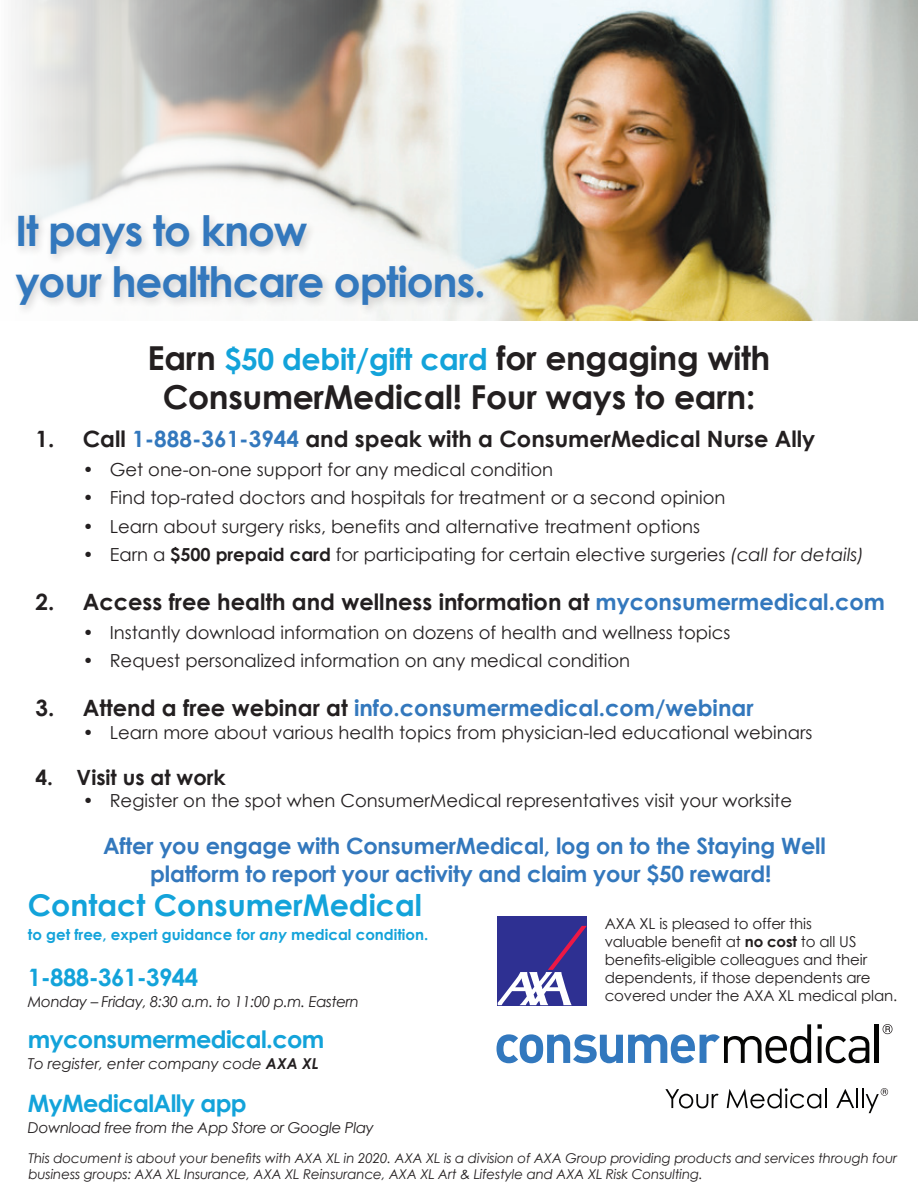
<style>
.page{position:relative;width:918px;height:1188px;background:#fff}
.page>*{position:absolute;margin:0;border:0;box-sizing:border-box;transform-origin:0 0}
.t1{font:700 42px "Century Gothic";letter-spacing:-.025em;color:#3378bd}
.t2{font:700 33px/39.6px "Century Gothic";letter-spacing:-.01em;color:#231f20;text-align:center}
.t3{font:700 30px "Century Gothic";color:#13a3da}
.t4{font:700 24px "Century Gothic";letter-spacing:-.025em;color:#13a3da}
.t5{font:700 22.5px/27.8px "Century Gothic";letter-spacing:-.01em;color:#3378bd;text-align:center}
.t6{font:700 22.5px "Century Gothic";color:#231f20}
.t7{font:700 21px "Century Gothic";color:#231f20}
.t8{font:18px "Century Gothic";color:#231f20}
.t9{font:15px/18px "Century Gothic";letter-spacing:-.01em;color:#231f20}
.t10{font:italic 15px "Century Gothic";letter-spacing:-.025em;color:#231f20}
.t11{font:700 15px "Century Gothic";color:#13a3da}
.t12{font:italic 13.5px/16.2px "Century Gothic";letter-spacing:-.01em;color:#231f20}
.s1{font-size:30px;color:#13a3da}
.s2{color:#3378bd}
.s3{font-weight:700}
.s4{font-style:italic}
.s5{color:#231f20}
</style>
<div class="page">
<img style="left:15px;top:0;width:903px;height:320px">
<div style="left:11px;top:211px;width:483px;height:105px;background:#231f20;opacity:.2"></div>
<svg style="left:497px;top:1024px;width:314px;height:39px"></svg>
<svg style="left:818px;top:1036px;width:4px;height:27px"></svg>
<svg style="left:817px;top:1024px;width:5px;height:5px"></svg>
<svg style="left:826px;top:1036px;width:43px;height:27px"></svg>
<hr style="left:875px;top:1024px;width:4px;height:39px;background:#050504">
<svg style="left:665px;top:1089px;width:54px;height:19px"></svg>
<svg style="left:727px;top:1088px;width:100px;height:20px"></svg>
<svg style="left:883px;top:1024px;width:9px;height:10px"></svg>
<svg style="left:836px;top:1088px;width:52px;height:25px"></svg>
<div style="left:498px;top:916px;width:89px;height:89px;background:#2e3092"></div>
<svg style="left:498px;top:926px;width:89px;height:79px"></svg>
<p class="t1" style="left:15px;top:199px;width:294px">It pays to know</p>
<p class="t1" style="left:15px;top:250px;width:472px">your healthcare options.</p>
<p class="t2" style="left:148px;top:336px;width:624px">Earn <span class="s1">$50 debit/gift card</span> for engaging with<br>ConsumerMedical! Four ways to earn:</p>
<p class="t6" style="left:35px;top:422px;width:781px">1. Call <span class="s2">1-888-361-3944</span> and speak with a ConsumerMedical Nurse Ally</p>
<p class="t8" style="left:83px;top:457px;width:472px">• Get one-on-one support for any medical condition</p>
<p class="t8" style="left:83px;top:485px;width:644px">• Find top-rated doctors and hospitals for treatment or a second opinion</p>
<p class="t8" style="left:83px;top:514px;width:619px">• Learn about surgery risks, benefits and alternative treatment options</p>
<p class="t8" style="left:83px;top:542px;width:783px">• Earn a <span class="s3">$500 prepaid card</span> for participating for certain elective surgeries <span class="s4">(call for details)</span></p>
<p class="t6" style="left:35px;top:585px;width:851px">2. Access free health and wellness information at <span class="s2">myconsumermedical.com</span></p>
<p class="t8" style="left:83px;top:619px;width:649px">• Instantly download information on dozens of health and wellness topics</p>
<p class="t8" style="left:83px;top:648px;width:549px">• Request personalized information on any medical condition</p>
<p class="t5" style="left:35px;top:693px;width:720px"><span class="s5">3. Attend a free webinar at</span> info.consumermedical.com/webinar</p>
<p class="t8" style="left:83px;top:720px;width:731px">• Learn more about various health topics from physician-led educational webinars</p>
<p class="t7" style="left:35px;top:761px;width:192px">4. Visit us at work</p>
<p class="t8" style="left:83px;top:788px;width:711px">• Register on the spot when ConsumerMedical representatives visit your worksite</p>
<p class="t5" style="left:103px;top:831px;width:724px">After you engage with ConsumerMedical, log on to the Staying Well platform to report your activity and claim your $50 reward!</p>
<p class="t3" style="left:28px;top:883px;width:396px">Contact ConsumerMedical</p>
<p class="t11" style="left:28px;top:924px;width:402px">to get free, expert guidance for <span class="s4">any</span> medical condition.</p>
<p class="t4" style="left:28px;top:959px;width:172px">1-888-361-3944</p>
<p class="t10" style="left:28px;top:991px;width:333px">Monday – Friday, 8:30 a.m. to 11:00 p.m. Eastern</p>
<p class="t4" style="left:28px;top:1021px;width:298px">myconsumermedical.com</p>
<p class="t10" style="left:28px;top:1053px;width:292px">To register, enter company code <span class="s3">AXA XL</span></p>
<p class="t4" style="left:28px;top:1085px;width:220px">MyMedicalAlly app</p>
<p class="t10" style="left:28px;top:1117px;width:348px">Download free from the App Store or Google Play</p>
<p class="t9" style="left:605px;top:914px;width:294px">AXA XL is pleased to offer this<br>valuable benefit at <span class="s3">no cost</span> to all US benefits-eligible colleagues and their dependents, if those dependents are covered under the AXA XL medical plan.</p>
<p class="t12" style="left:28px;top:1149px;width:870px">This document is about your benefits with AXA XL in 2020. AXA XL is a division of AXA Group providing products and services through four business groups: AXA XL Insurance, AXA XL Reinsurance, AXA XL Art &amp; Lifestyle and AXA XL Risk Consulting.</p>
</div>
